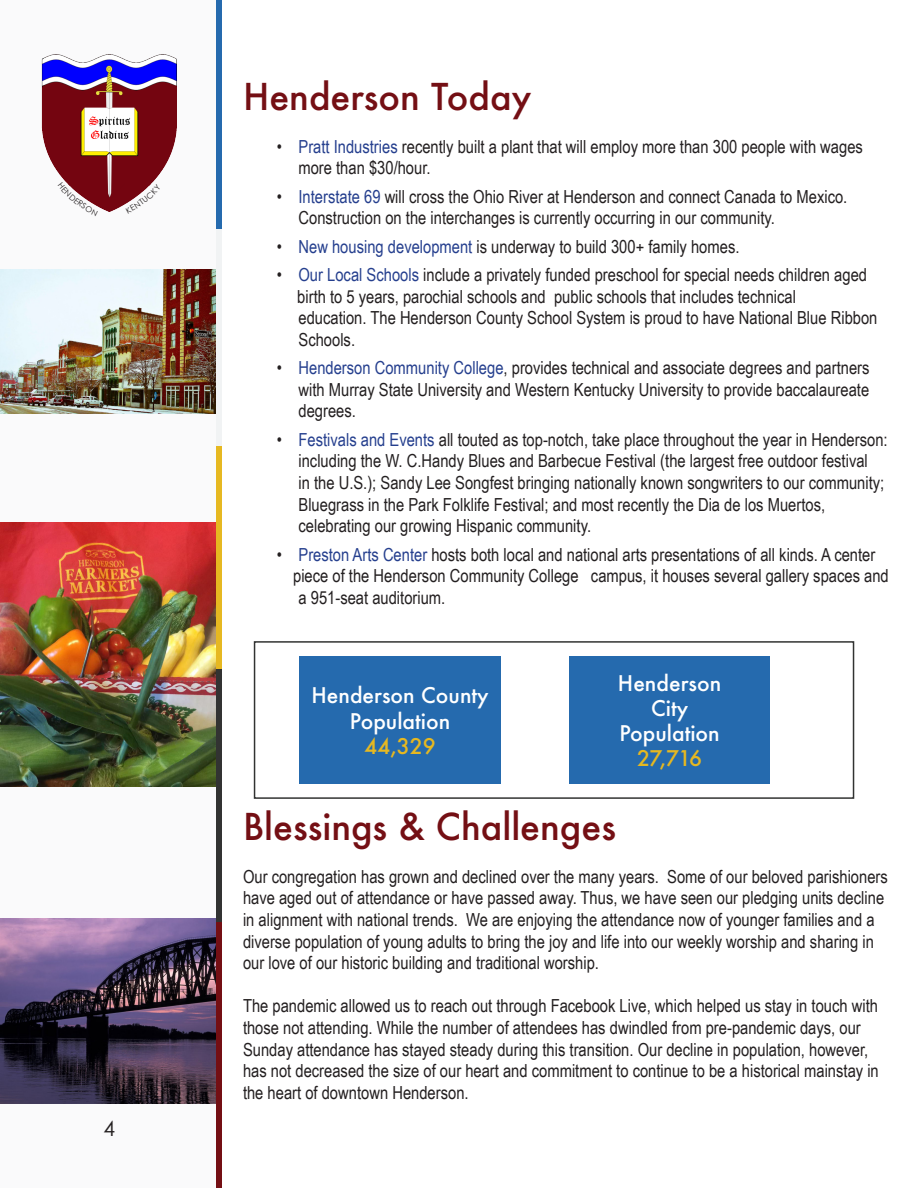
<style>
.page{position:relative;width:918px;height:1188px;background:#fff}
.page>*{position:absolute;margin:0;border:0;box-sizing:border-box;transform-origin:0 0}
.TOC_body_text{font:500 36px "Futura";color:#740f14}
.Box_Text{font:500 21px "Futura";color:#fff}
.Box_Text-2{font:500 21px "Futura";letter-spacing:-.015em;color:#e6b821}
.t1{font:21px "Century Gothic";color:#231f20}
.t2{font:18px/21.6px "Arial Narrow";color:#231f20}
.s1{color:#253f8e}
</style>
<div class="page">
<div style="left:0;top:0;width:216px;height:1188px;background:#fafafb"></div>
<div style="left:216px;top:0;width:5px;height:230px;background:#256aae"></div>
<div style="left:216px;top:438px;width:5px;height:275px;background:#e6b821"></div>
<div style="left:216px;top:886px;width:5px;height:302px;background:#740f14"></div>
<div style="left:216px;top:230px;width:5px;height:216px;background:#f1f3f4"></div>
<div style="left:216px;top:670px;width:5px;height:252px;background:#323332"></div>
<img style="left:41px;top:54px;width:136px;height:158px">
<div style="left:254px;top:641px;width:600px;height:158px;border:2px solid #323332"></div>
<div style="left:299px;top:656px;width:202px;height:128px;background:#256aae"></div>
<div style="left:569px;top:656px;width:201px;height:128px;background:#256aae"></div>
<img style="left:0;top:918px;width:216px;height:185px">
<img style="left:0;top:270px;width:216px;height:144px">
<img style="left:0;top:522px;width:216px;height:265px">
<svg style="left:126px;top:184px;width:35px;height:28px"></svg>
<svg style="left:58px;top:182px;width:40px;height:30px"></svg>
<p class="t1" style="left:104px;top:1114px;width:13px">4</p>
<p class="TOC_body_text" style="left:243px;top:72px;width:290px">Henderson Today</p>
<p class="t2" style="left:298px;top:135px;width:566px;text-indent:-22px">• <span class="s1">Pratt Industries</span> recently built a plant that will employ more than 300 people with wages more than $30/hour.</p>
<p class="t2" style="left:298px;top:185px;width:550px;text-indent:-22px">• <span class="s1">Interstate 69</span> will cross the Ohio River at Henderson and connect Canada to Mexico.<br>Construction on the interchanges is currently occurring in our community.</p>
<p class="t2" style="left:277px;top:235px;width:464px">• <span class="s1">New housing development</span> is underway to build 300+ family homes.</p>
<p class="t2" style="left:297px;top:263px;width:582px;text-indent:-21px">• <span class="s1">Our Local Schools</span> include a privately funded preschool for special needs children aged birth to 5 years, parochial schools and public schools that includes technical<br>education. The Henderson County School System is proud to have National Blue Ribbon Schools.</p>
<p class="t2" style="left:298px;top:356px;width:573px;text-align:justify;text-indent:-22px">• <span class="s1">Henderson Community College</span>, provides technical and associate degrees and partners with Murray State University and Western Kentucky University to provide baccalaureate degrees.</p>
<p class="t2" style="left:298px;top:428px;width:591px;text-indent:-22px">• <span class="s1">Festivals and Events</span> all touted as top-notch, take place throughout the year in Henderson: including the W. C.Handy Blues and Barbecue Festival (the largest free outdoor festival<br>in the U.S.); Sandy Lee Songfest bringing nationally known songwriters to our community; Bluegrass in the Park Folklife Festival; and most recently the Dia de los Muertos, celebrating our growing Hispanic community.</p>
<p class="t2" style="left:293px;top:543px;width:597px;text-indent:-16px">• <span class="s1">Preston Arts Center</span> hosts both local and national arts presentations of all kinds. A center piece of the Henderson Community College campus, it houses several gallery spaces and a 951-seat auditorium.</p>
<p class="Box_Text" style="left:312px;top:681px;width:179px">Henderson County</p>
<p class="Box_Text" style="left:350px;top:706px;width:102px">Population</p>
<p class="Box_Text-2" style="left:364px;top:732px;width:73px">44,329</p>
<p class="Box_Text" style="left:618px;top:669px;width:105px">Henderson</p>
<p class="Box_Text" style="left:651px;top:694px;width:39px">City</p>
<p class="Box_Text" style="left:619px;top:719px;width:102px">Population</p>
<p class="Box_Text-2" style="left:637px;top:744px;width:67px">27,716</p>
<p class="TOC_body_text" style="left:243px;top:802px;width:375px">Blessings &amp; Challenges</p>
<p class="t2" style="left:243px;top:865px;width:646px">Our congregation has grown and declined over the many years. Some of our beloved parishioners have aged out of attendance or have passed away. Thus, we have seen our pledging units decline in alignment with national trends. We are enjoying the attendance now of younger families and a diverse population of young adults to bring the joy and life into our weekly worship and sharing in our love of our historic building and traditional worship.</p>
<p class="t2" style="left:243px;top:995px;width:637px">The pandemic allowed us to reach out through Facebook Live, which helped us stay in touch with those not attending. While the number of attendees has dwindled from pre-pandemic days, our Sunday attendance has stayed steady during this transition. Our decline in population, however, has not decreased the size of our heart and commitment to continue to be a historical mainstay in the heart of downtown Henderson.</p>
</div>
